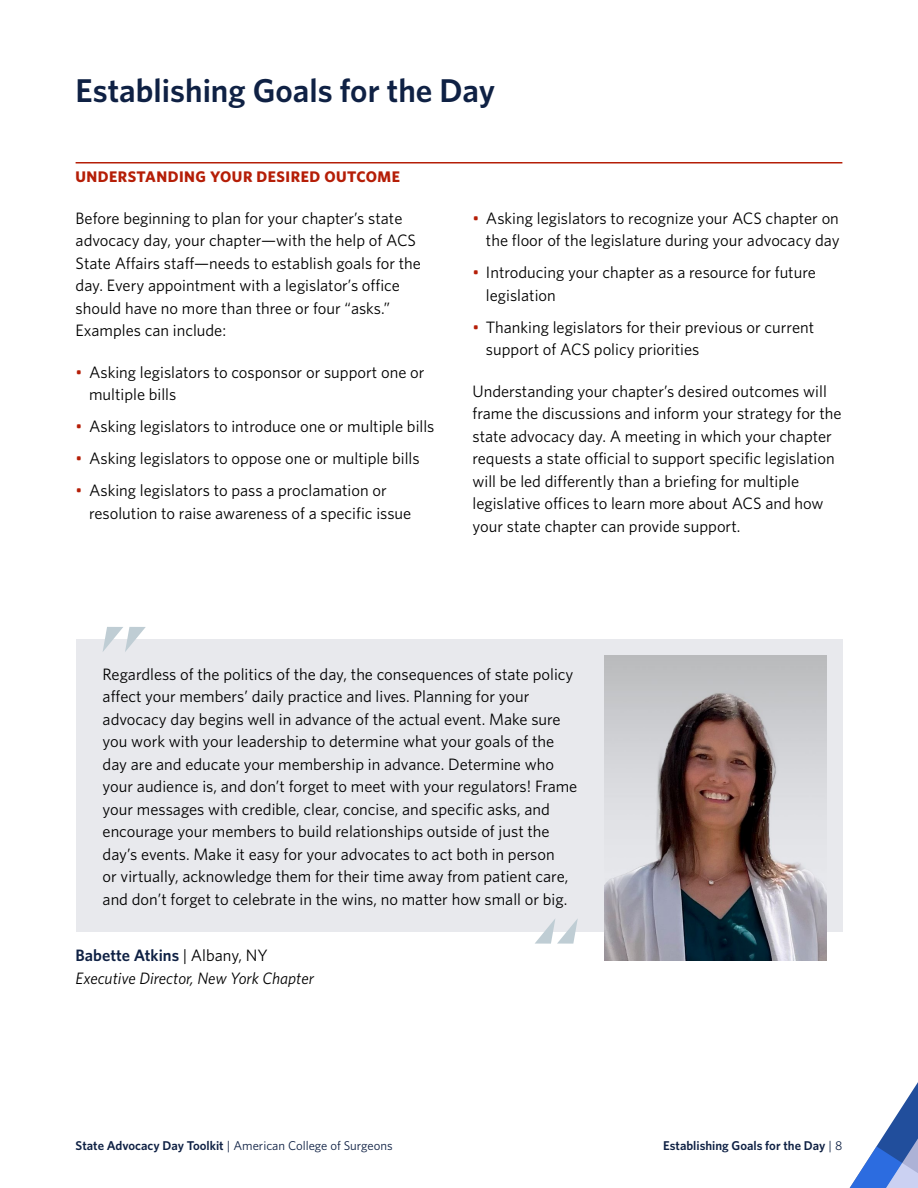
<style>
.page{position:relative;width:918px;height:1188px;background:#fff}
.page>*{position:absolute;margin:0;border:0;box-sizing:border-box;transform-origin:0 0}
.t1{font:600 33px "Whitney";color:#0f2144}
.t2{font:16.5px/22.5px "Whitney";color:#000}
.t3{font:italic 16.5px/22.5px "Whitney";color:#000}
.t4{font:700 15.3px "Whitney";letter-spacing:.03em;color:#b51e07}
.t5{font:12.75px "Whitney";color:#0f2144}
.t6{font:600 12.75px "Whitney";color:#0f2144}
.s1{color:#b51e07}
.s2{font-weight:600;font-style:normal;color:#0f2144}
.s3{font-style:normal}
.s4{font-weight:600}
.s5{font-weight:400}
</style>
<div class="page">
<svg style="left:850px;top:1082px;width:68px;height:106px"></svg>
<hr style="left:76px;top:162px;width:766px;height:2px;background:#b51e07">
<div style="left:76px;top:640px;width:766px;height:292px;background:#e8e9ed"></div>
<svg style="left:535px;top:919px;width:43px;height:25px"></svg>
<svg style="left:103px;top:627px;width:43px;height:25px"></svg>
<img style="left:605px;top:656px;width:221px;height:305px">
<h1 class="t1" style="left:76px;top:69px;width:421px">Establishing Goals for the Day</h1>
<p class="t4" style="left:76px;top:167px;width:326px">UNDERSTANDING YOUR DESIRED OUTCOME</p>
<p class="t2" style="left:76px;top:206px;width:347px">Before beginning to plan for your chapter’s state advocacy day, your chapter—with the help of ACS State Affairs staff—needs to establish goals for the day. Every appointment with a legislator’s office should have no more than three or four “asks.” Examples can include:</p>
<p class="t2" style="left:89px;top:360px;width:337px;text-indent:-13px"><span class="s1">•</span> Asking legislators to cosponsor or support one or multiple bills</p>
<p class="t2" style="left:76px;top:415px;width:360px"><span class="s1">•</span> Asking legislators to introduce one or multiple bills</p>
<p class="t2" style="left:76px;top:447px;width:346px"><span class="s1">•</span> Asking legislators to oppose one or multiple bills</p>
<p class="t2" style="left:89px;top:479px;width:324px;text-indent:-13px"><span class="s1">•</span> Asking legislators to pass a proclamation or resolution to raise awareness of a specific issue</p>
<p class="t2" style="left:472px;top:206px;width:369px;text-align:right"><span class="s1">•</span> Asking legislators to recognize your ACS chapter on the floor of the legislature during your advocacy day</p>
<p class="t2" style="left:486px;top:261px;width:331px;text-indent:-13px"><span class="s1">•</span> Introducing your chapter as a resource for future legislation</p>
<p class="t2" style="left:486px;top:315px;width:330px;text-indent:-13px"><span class="s1">•</span> Thanking legislators for their previous or current support of ACS policy priorities</p>
<p class="t2" style="left:472px;top:379px;width:371px">Understanding your chapter’s desired outcomes will frame the discussions and inform your strategy for the state advocacy day. A meeting in which your chapter requests a state official to support specific legislation will be led differently than a briefing for multiple legislative offices to learn more about ACS and how your state chapter can provide support.</p>
<p class="t2" style="left:103px;top:662px;width:476px">Regardless of the politics of the day, the consequences of state policy affect your members’ daily practice and lives. Planning for your advocacy day begins well in advance of the actual event. Make sure you work with your leadership to determine what your goals of the day are and educate your membership in advance. Determine who your audience is, and don’t forget to meet with your regulators! Frame your messages with credible, clear, concise, and specific asks, and encourage your members to build relationships outside of just the day’s events. Make it easy for your advocates to act both in person<br>or virtually, acknowledge them for their time away from patient care, and don’t forget to celebrate in the wins, no matter how small or big.</p>
<p class="t3" style="left:76px;top:944px;width:240px"><span class="s2">Babette Atkins</span> <span class="s3">| Albany, NY<br></span>Executive Director, New York Chapter</p>
<p class="t5" style="left:76px;top:1137px;width:319px"><span class="s4">State Advocacy Day Toolkit</span> | American College of Surgeons</p>
<p class="t6" style="left:663px;top:1137px;width:181px">Establishing Goals for the Day <span class="s5">| 8</span></p>
</div>
